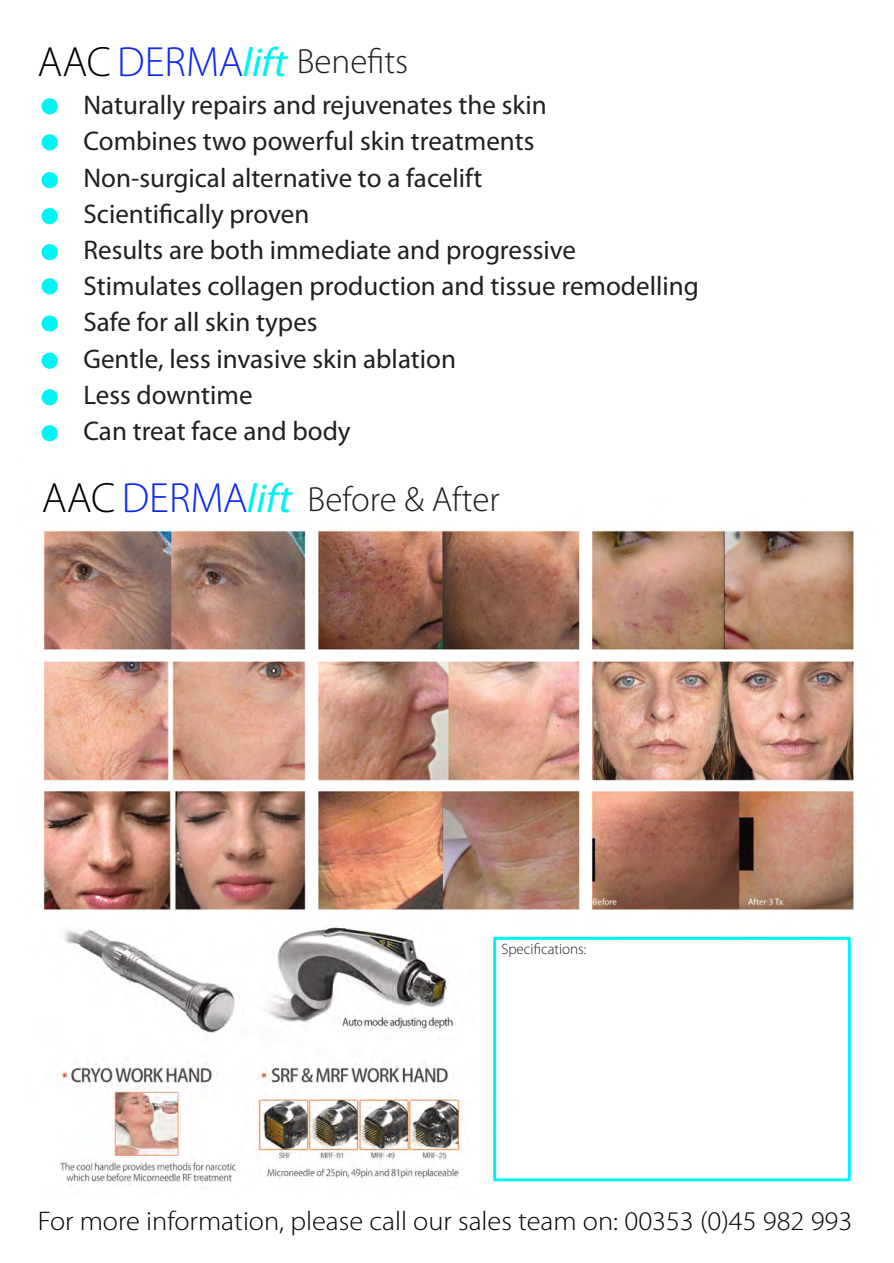
<style>
.page{position:relative;width:894px;height:1263px;background:#fff}
.page>*{position:absolute;margin:0;border:0;box-sizing:border-box;transform-origin:0 0}
.t1{font:300 42.45px "Myriad Pro";color:#0d28f2}
.t2{font:300 35.1px "Myriad Pro";color:#231f20}
.t3{font:27px/36.2px "Myriad Pro";color:#231f20}
.t4{font:300 27px "Myriad Pro";color:#000;scale:1.05 1}
.t5{font:300 15px "Myriad Pro";color:#231f20}
.s1{font-size:42.45px;color:#000}
.s2{font-size:42.45px;color:#0d28f2}
.s3{font-weight:400;font-style:italic;font-size:40.8px;color:#02f3f3}
.s4{color:#000}
</style>
<div class="page">
<img style="left:43px;top:530px;width:811px;height:411px">
<img style="left:43px;top:916px;width:475px;height:269px">
<div style="left:42px;top:98px;width:16px;height:16px;background:#02f3f3;border-radius:50%"></div>
<div style="left:42px;top:134px;width:16px;height:16px;background:#02f3f3;border-radius:50%"></div>
<div style="left:42px;top:172px;width:16px;height:16px;background:#02f3f3;border-radius:50%"></div>
<div style="left:42px;top:208px;width:16px;height:16px;background:#02f3f3;border-radius:50%"></div>
<div style="left:42px;top:244px;width:16px;height:16px;background:#02f3f3;border-radius:50%"></div>
<div style="left:42px;top:278px;width:16px;height:16px;background:#02f3f3;border-radius:50%"></div>
<div style="left:42px;top:315px;width:16px;height:17px;background:#02f3f3;border-radius:50%"></div>
<div style="left:42px;top:353px;width:16px;height:16px;background:#02f3f3;border-radius:50%"></div>
<div style="left:42px;top:389px;width:16px;height:16px;background:#02f3f3;border-radius:50%"></div>
<div style="left:42px;top:425px;width:16px;height:16px;background:#02f3f3;border-radius:50%"></div>
<div style="left:493px;top:937px;width:357px;height:244px;border:3px solid #02f3f3"></div>
<p class="t2" style="left:37px;top:47px;width:372px"><span class="s1">AAC</span><span class="s2">DERMA</span><span class="s3">lift</span>Benefits</p>
<p class="t3" style="left:83px;top:89px;width:616px">Naturally repairs and rejuvenates the skin<br>Combines two powerful skin treatments<br>Non-surgical alternative to a facelift<br>Scientifically proven<br>Results are both immediate and progressive Stimulates collagen production and tissue remodelling Safe for all skin types<br>Gentle, less invasive skin ablation<br>Less downtime<br>Can treat face and body</p>
<h1 class="t1" style="left:42px;top:480px;width:258px"><span class="s4">AAC</span>DERMA<span class="s3">lift</span></h1>
<p class="t2" style="left:307px;top:484px;width:193px">Before &amp; After</p>
<p class="t5" style="left:501px;top:943px;width:87px">Specifications:</p>
<p class="t4" style="left:38px;top:1210px;width:776px">For more information, please call our sales team on: 00353 (0)45 982 993</p>
</div>
